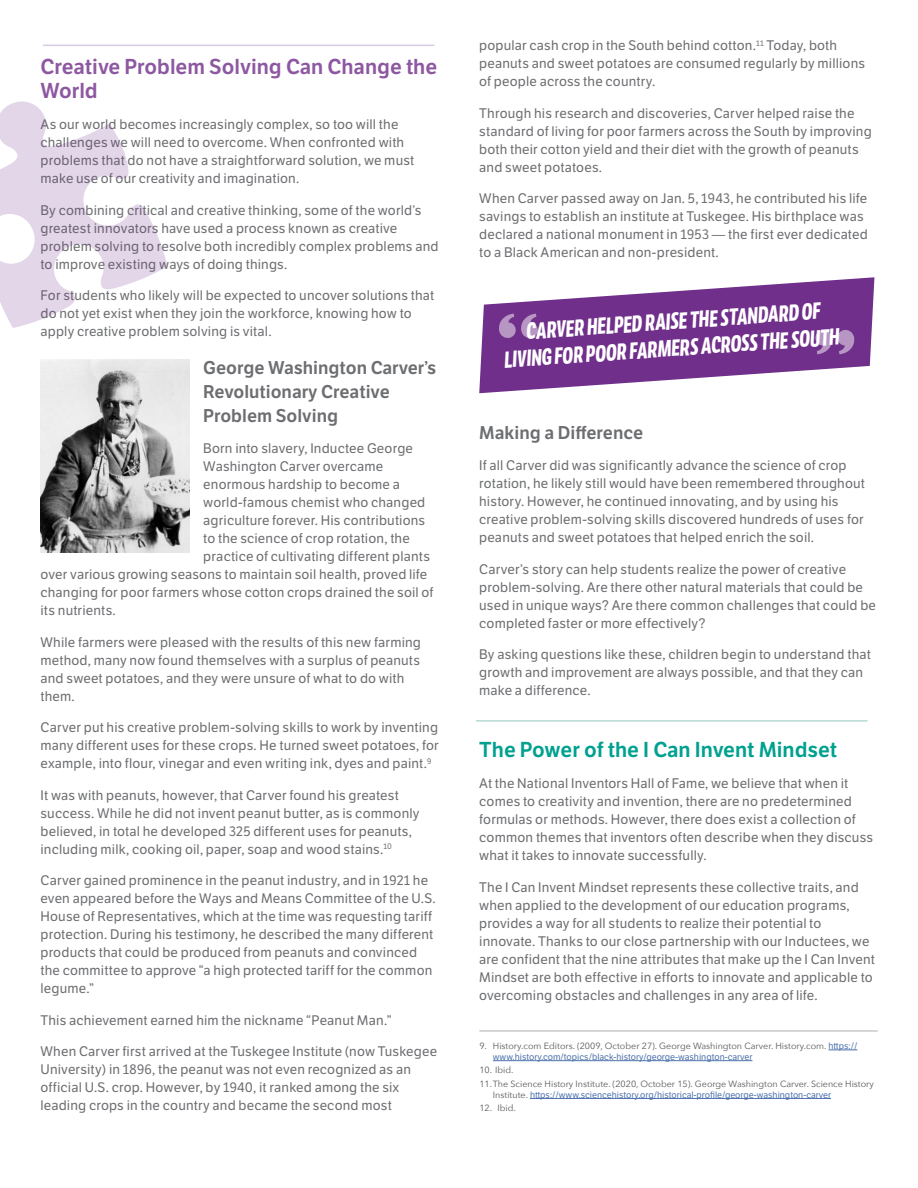
<style>
.page{position:relative;width:918px;height:1188px;background:#fff}
.page>*{position:absolute;margin:0;border:0;box-sizing:border-box;transform-origin:0 0}
.t1{font:700 22.5px/27px "LFT Etica Compressed";color:#fff;text-align:center}
.t2{font:21px/24px "LFT Etica SB";color:#8d58a1}
.t3{font:21px "LFT Etica SB";color:#00a18f}
.t4{font:18px/24px "LFT Etica SB";color:#6d6e71}
.t5{font:13.5px/18px "LFT Etica";letter-spacing:.015em;color:#6d6e71}
.t6{font:9px/13.5px "Avenir Next";color:#58595b}
.t7{font:9px "LFT Etica";color:#4f73ad}
.s1{font-family:"LFT Etica";color:#4f73ad}
.s2{font-family:"Avenir Next";color:#58595b}
</style>
<div class="page">
<img style="left:40px;top:359px;width:149px;height:193px">
<svg style="left:828px;top:1050px;width:29px;height:1px"></svg>
<hr style="left:493px;top:1060px;width:259px;height:1px;background:#4f73ad">
<hr style="left:530px;top:1098px;width:301px;height:1px;background:#4f73ad">
<svg style="left:479px;top:277px;width:395px;height:116px;fill:#702f8a"></svg>
<svg style="left:815px;top:329px;width:40px;height:25px"></svg>
<svg style="left:498px;top:314px;width:40px;height:25px"></svg>
<hr style="left:479px;top:1030px;width:399px;height:2px;background:#c7c8ca">
<svg style="left:0;top:101px;width:168px;height:227px"></svg>
<hr style="left:43px;top:45px;width:391px;height:1px;background:#dbcbe2">
<hr style="left:476px;top:720px;width:392px;height:2px;background:#b6d9d3">
<h2 class="t2" style="left:40px;top:55px;width:398px">Creative Problem Solving Can Change the<br>World</h2>
<p class="t5" style="left:40px;top:116px;width:375px">As our world becomes increasingly complex, so too will the challenges we will need to overcome. When confronted with problems that do not have a straightforward solution, we must make use of our creativity and imagination.</p>
<p class="t5" style="left:40px;top:201px;width:400px">By combining critical and creative thinking, some of the world’s greatest innovators have used a process known as creative problem solving to resolve both incredibly complex problems and to improve existing ways of doing things.</p>
<p class="t5" style="left:40px;top:287px;width:395px">For students who likely will be expected to uncover solutions that do not yet exist when they join the workforce, knowing how to apply creative problem solving is vital.</p>
<h3 class="t4" style="left:203px;top:356px;width:235px">George Washington Carver’s<br>Revolutionary Creative<br>Problem Solving</h3>
<p class="t5" style="left:203px;top:440px;width:211px">Born into slavery, Inductee George</p>
<p class="t5" style="left:203px;top:458px;width:182px">Washington Carver overcame</p>
<p class="t5" style="left:203px;top:476px;width:198px">enormous hardship to become a</p>
<p class="t5" style="left:203px;top:494px;width:224px">world-famous chemist who changed</p>
<p class="t5" style="left:203px;top:512px;width:223px">agriculture forever. His contributions</p>
<p class="t5" style="left:203px;top:530px;width:208px">to the science of crop rotation, the</p>
<p class="t5" style="left:203px;top:548px;width:228px">practice of cultivating different plants</p>
<p class="t5" style="left:40px;top:566px;width:388px">over various growing seasons to maintain soil health, proved life</p>
<p class="t5" style="left:40px;top:584px;width:394px">changing for poor farmers whose cotton crops drained the soil of</p>
<p class="t5" style="left:40px;top:602px;width:77px">its nutrients.</p>
<p class="t5" style="left:40px;top:633px;width:382px">While farmers were pleased with the results of this new farming method, many now found themselves with a surplus of peanuts and sweet potatoes, and they were unsure of what to do with them.</p>
<p class="t5" style="left:40px;top:719px;width:400px;text-align:justify">Carver put his creative problem-solving skills to work by inventing many different uses for these crops. He turned sweet potatoes, for example, into flour, vinegar and even writing ink, dyes and paint.<sup>9</sup></p>
<p class="t5" style="left:40px;top:786px;width:381px">It was with peanuts, however, that Carver found his greatest success. While he did not invent peanut butter, as is commonly believed, in total he developed 325 different uses for peanuts, including milk, cooking oil, paper, soap and wood stains.<sup>10</sup></p>
<p class="t5" style="left:40px;top:872px;width:397px">Carver gained prominence in the peanut industry, and in 1921 he even appeared before the Ways and Means Committee of the U.S.<br>House of Representatives, which at the time was requesting tariff protection. During his testimony, he described the many different products that could be produced from peanuts and convinced the committee to approve “a high protected tariff for the common legume.”</p>
<p class="t5" style="left:40px;top:1011px;width:353px">This achievement earned him the nickname “Peanut Man.”</p>
<p class="t5" style="left:40px;top:1043px;width:398px">When Carver first arrived at the Tuskegee Institute (now Tuskegee University) in 1896, the peanut was not even recognized as an official U.S. crop. However, by 1940, it ranked among the six leading crops in the country and became the second most</p>
<p class="t5" style="left:479px;top:37px;width:387px">popular cash crop in the South behind cotton.<sup>11</sup> Today, both peanuts and sweet potatoes are consumed regularly by millions of people across the country.</p>
<p class="t5" style="left:479px;top:104px;width:394px">Through his research and discoveries, Carver helped raise the standard of living for poor farmers across the South by improving both their cotton yield and their diet with the growth of peanuts and sweet potatoes.</p>
<p class="t5" style="left:479px;top:190px;width:390px">When Carver passed away on Jan. 5, 1943, he contributed his life savings to establish an institute at Tuskegee. His birthplace was declared a national monument in 1953 — the first ever dedicated to a Black American and non-president.</p>
<h1 class="t1" style="left:501px;top:320px;width:337px;rotate:-4deg">CARVER HELPED RAISE THE STANDARD OF<br>LIVING FOR POOR FARMERS ACROSS THE SOUTH</h1>
<h3 class="t4" style="left:479px;top:421px;width:165px">Making a Difference</h3>
<p class="t5" style="left:479px;top:457px;width:387px">If all Carver did was significantly advance the science of crop rotation, he likely still would have been remembered throughout history. However, he continued innovating, and by using his creative problem-solving skills discovered hundreds of uses for peanuts and sweet potatoes that helped enrich the soil.</p>
<p class="t5" style="left:479px;top:560px;width:398px">Carver’s story can help students realize the power of creative problem-solving. Are there other natural materials that could be used in unique ways? Are there common challenges that could be completed faster or more effectively?</p>
<p class="t5" style="left:479px;top:646px;width:393px">By asking questions like these, children begin to understand that growth and improvement are always possible, and that they can make a difference.</p>
<h2 class="t3" style="left:479px;top:737px;width:359px">The Power of the I Can Invent Mindset</h2>
<p class="t5" style="left:479px;top:775px;width:395px">At the National Inventors Hall of Fame, we believe that when it comes to creativity and invention, there are no predetermined formulas or methods. However, there does exist a collection of common themes that inventors often describe when they discuss what it takes to innovate successfully.</p>
<p class="t5" style="left:479px;top:878px;width:397px">The I Can Invent Mindset represents these collective traits, and when applied to the development of our education programs, provides a way for all students to realize their potential to innovate. Thanks to our close partnership with our Inductees, we are confident that the nine attributes that make up the I Can Invent Mindset are both effective in efforts to innovate and applicable to overcoming obstacles and challenges in any area of life.</p>
<p class="t6" style="left:479px;top:1039px;width:379px">9. History.com Editors. (2009, October 27). George Washington Carver. History.com. <span class="s1">https://</span></p>
<p class="t7" style="left:493px;top:1051px;width:261px">www.history.com/topics/black-history/george-washington-carver</p>
<p class="t6" style="left:479px;top:1063px;width:396px">10. Ibid.<br>11.The Science History Institute. (2020, October 15). George Washington Carver. Science History</p>
<p class="t7" style="left:493px;top:1089px;width:340px"><span class="s2">Institute.</span> https://www.sciencehistory.org/historical-profile/george-washington-carver</p>
<p class="t6" style="left:479px;top:1101px;width:38px">12. Ibid.</p>
</div>
